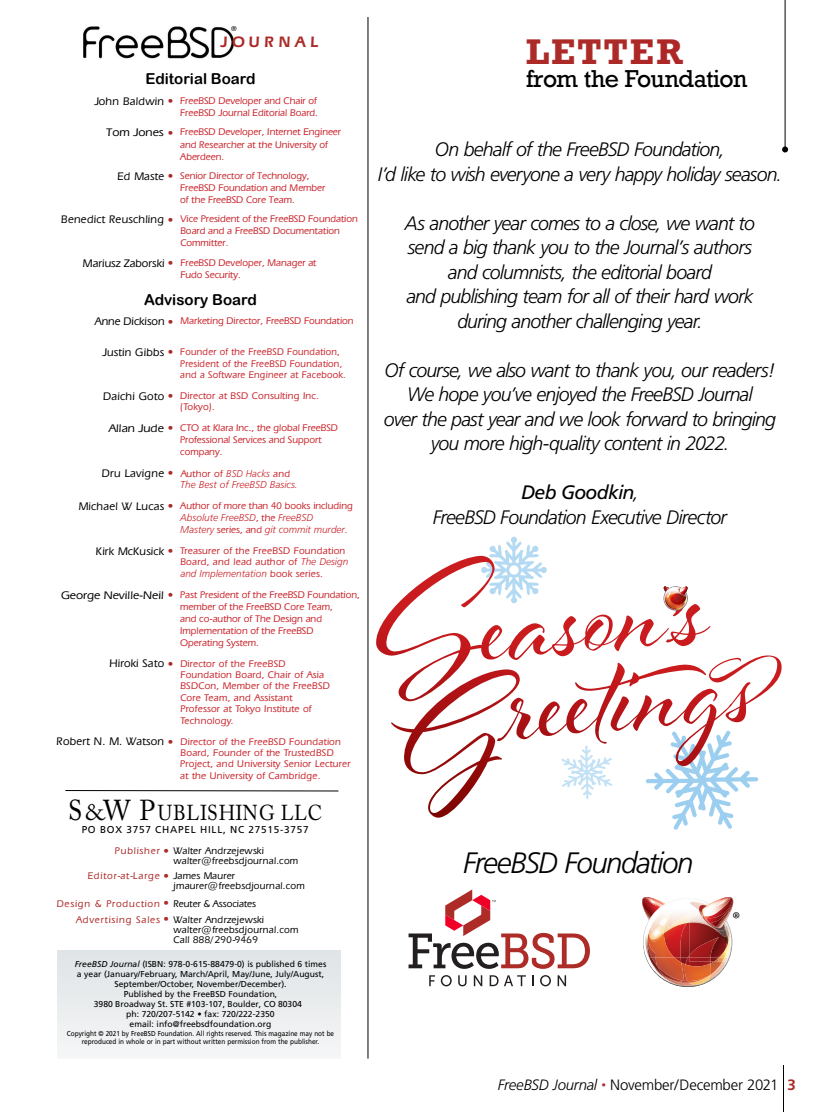
<style>
.page{position:relative;width:834px;height:1112px;background:#fff}
.page>*{position:absolute;margin:0;border:0;box-sizing:border-box;transform-origin:0 0}
.t1{font:700 33.5px "Rockwell";letter-spacing:.05em;color:#ac2b28}
.t2{font:italic 300 29.5px "Frutiger";letter-spacing:-.05em;color:#000}
.t3{font:24px "Minion Pro";color:#000}
.t4{font:23px "Rockwell";letter-spacing:-.03em;color:#000}
.t5{font:21.45px "Adobe Caslon Pro";letter-spacing:.035em;color:#000;scale:.9 1}
.t6{font:italic 300 19.5px/24.5px "Frutiger";letter-spacing:-.045em;color:#000;text-align:center}
.t7{font:600 15.75px "Eras IT Cby BT";letter-spacing:.295em;color:#ad2a28}
.t8{font:15.1px "Arial Rounded MT Bold";color:#000}
.t9{font:300 15px "Frutiger";letter-spacing:-.015em;color:#000}
.t10{font:700 14.3px "Adobe Caslon Pro";color:#ad2a28}
.t11{font:500 11.45px "Eras IT Cby BT";letter-spacing:.03em;color:#000}
.t12{font:500 10px/12.1px "Eras IT Cby BT";color:#c9252c}
.t13{font:500 10px/11.4px "Eras IT Cby BT";letter-spacing:.03em;color:#c9252c}
.t14{font:500 10px/11.4px "Eras IT Cby BT";letter-spacing:.02em;color:#c9252c}
.t15{font:500 10px/10px "Eras IT Cby BT";letter-spacing:.025em;color:#000}
.t16{font:500 10px/11.4px "Eras IT Cby BT";letter-spacing:.03em;color:#c9252c;scale:.96 1}
.t17{font:500 10px/16.1px "Eras IT Cby BT";letter-spacing:.08em;color:#ad2a28;text-align:right}
.t18{font:italic 300 10px/11.4px "Frutiger";color:#c9252c;scale:.96 1}
.t19{font:500 10px/16.1px "Eras IT Cby BT";color:#000}
.t20{font:10px "Frutiger";letter-spacing:.075em;color:#000}
.t21{font:8.6px "Frutiger";color:#000}
.t22{font:7.15px/8.6px "Frutiger";color:#000;text-align:center;scale:.9 1}
.t23{font:300 7.15px "Frutiger";color:#000}
.s1{font-size:11.45px;color:#000}
.s2{font-family:"Adobe Caslon Pro";font-weight:700;font-size:14.3px;color:#ad2a28}
.s3{font-family:"Eras IT Cby BT";font-weight:500;font-style:normal;font-size:11.45px;color:#000}
.s4{font-family:"Adobe Caslon Pro";font-weight:700;font-style:normal;font-size:14.3px;color:#ad2a28}
.s5{font-family:"Eras IT Cby BT";font-weight:500;font-style:normal}
.s6{font-family:"Frutiger";font-weight:300;font-style:italic}
.s7{font-size:28.65px}
.s8{font-size:22.9px}
.s9{font-family:"Adobe Caslon Pro";font-weight:700;font-size:14.3px}
.s10{font-style:italic}
.s11{color:#ad2727}
.s12{font-weight:400}
.s13{font-style:italic;font-size:9px;color:#ac2b28}
.s14{font-weight:700;color:#ac2b28}
</style>
<div class="page">
<hr style="left:785px;top:0;width:1px;height:150px;background:#000">
<svg style="left:782px;top:146px;width:6px;height:6px"></svg>
<div style="left:58px;top:951px;width:283px;height:107px;background:#eaedee"></div>
<svg style="left:65px;top:790px;width:274px;height:2px"></svg>
<img style="left:83px;top:26px;width:152px;height:33px">
<hr style="left:367px;top:17px;width:1px;height:1042px;background:#000">
<hr style="left:783px;top:1065px;width:1px;height:47px;background:#000">
<svg style="left:376px;top:537px;width:406px;height:293px"></svg>
<img style="left:643px;top:898px;width:1px;height:53px">
<img style="left:644px;top:897px;width:90px;height:90px">
<img style="left:651px;top:940px;width:1px;height:17px">
<img style="left:645px;top:916px;width:9px;height:22px">
<img style="left:645px;top:922px;width:6px;height:35px">
<img style="left:688px;top:975px;width:4px;height:8px">
<img style="left:692px;top:975px;width:19px;height:8px">
<img style="left:657px;top:966px;width:26px;height:16px">
<svg style="left:429px;top:975px;width:6px;height:11px"></svg>
<svg style="left:441px;top:975px;width:11px;height:11px"></svg>
<svg style="left:458px;top:975px;width:9px;height:11px"></svg>
<svg style="left:474px;top:975px;width:8px;height:11px"></svg>
<svg style="left:490px;top:975px;width:36px;height:11px"></svg>
<svg style="left:540px;top:975px;width:11px;height:11px"></svg>
<svg style="left:558px;top:975px;width:8px;height:11px"></svg>
<svg style="left:409px;top:889px;width:181px;height:80px"></svg>
<p class="t23" style="left:231px;top:25px;width:7px">®</p>
<p class="t7" style="left:221px;top:32px;width:99px">JOURNAL</p>
<p class="t8" style="left:145px;top:70px;width:112px">Editorial Board</p>
<p class="t12" style="left:94px;top:95px;width:225px;text-align:right"><span class="s1">John Baldwin</span> <span class="s2">•</span> FreeBSD Developer and Chair of<br>FreeBSD Journal Editorial Board.</p>
<p class="t12" style="left:180px;top:126px;width:162px;text-indent:-74px"><span class="s1">Tom Jones</span> <span class="s2">•</span> FreeBSD Developer, Internet Engineer and Researcher at the University of<br>Aberdeen.</p>
<p class="t12" style="left:180px;top:169px;width:147px;text-indent:-63px"><span class="s1">Ed Maste</span> <span class="s2">•</span> Senior Director of Technology,<br>FreeBSD Foundation and Member of the FreeBSD Core Team.</p>
<p class="t12" style="left:180px;top:213px;width:179px;text-indent:-119px"><span class="s1">Benedict Reuschling</span> <span class="s2">•</span> Vice President of the FreeBSD Foundation<br>Board and a FreeBSD Documentation<br>Committer.</p>
<p class="t12" style="left:180px;top:256px;width:138px;text-indent:-97px"><span class="s1">Mariusz Zaborski</span> <span class="s2">•</span> FreeBSD Developer, Manager at<br>Fudo Security.</p>
<p class="t8" style="left:144px;top:290px;width:114px">Advisory Board</p>
<p class="t12" style="left:95px;top:315px;width:260px"><span class="s1">Anne Dickison</span> <span class="s2">•</span> Marketing Director, FreeBSD Foundation</p>
<p class="t16" style="left:180px;top:346px;width:174px;text-indent:-78px"><span class="s1">Justin Gibbs</span> <span class="s2">•</span> Founder of the FreeBSD Foundation,<br>President of the FreeBSD Foundation, and a Software Engineer at Facebook.</p>
<p class="t14" style="left:180px;top:389px;width:140px;text-indent:-77px"><span class="s1">Daichi Goto</span> <span class="s2">•</span> Director at BSD Consulting Inc. (Tokyo).</p>
<p class="t12" style="left:180px;top:421px;width:159px;text-indent:-72px"><span class="s1">Allan Jude</span> <span class="s2">•</span> CTO at Klara Inc., the global FreeBSD<br>Professional Services and Support company.</p>
<p class="t18" style="left:180px;top:468px;width:124px;text-indent:-78px"><span class="s3">Dru Lavigne</span> <span class="s4">•</span> <span class="s5">Author of</span> BSD Hacks <span class="s5">and<br></span>The Best of FreeBSD Basics.</p>
<p class="t11" style="left:79px;top:499px;width:87px">Michael W Lucas</p>
<p class="t12" style="left:180px;top:499px;width:174px">Author of more than 40 books including<br><span class="s6">Absolute FreeBSD</span>, the <span class="s6">FreeBSD<br>Mastery</span> series, and <span class="s6">git commit murder</span>.</p>
<p class="t10" style="left:168px;top:498px;width:6px">•</p>
<p class="t13" style="left:180px;top:545px;width:169px;text-indent:-84px"><span class="s1">Kirk McKusick</span> <span class="s2">•</span> Treasurer of the FreeBSD Foundation<br>Board, and lead author of <span class="s6">The Design and Implementation</span> book series.</p>
<p class="t12" style="left:180px;top:588px;width:181px;text-indent:-119px"><span class="s1">George Neville-Neil</span> <span class="s2">•</span> Past President of the FreeBSD Foundation, member of the FreeBSD Core Team,<br>and co-author of The Design and Implementation of the FreeBSD<br>Operating System.</p>
<p class="t14" style="left:180px;top:657px;width:151px;text-indent:-71px"><span class="s1">Hiroki Sato</span> <span class="s2">•</span> Director of the FreeBSD<br>Foundation Board, Chair of Asia<br>BSDCon, Member of the FreeBSD<br>Core Team, and Assistant<br>Professor at Tokyo Institute of<br>Technology.</p>
<p class="t13" style="left:180px;top:735px;width:172px;text-indent:-124px"><span class="s1">Robert N. M. Watson</span> <span class="s2">•</span> Director of the FreeBSD Foundation Board, Founder of the TrustedBSD Project, and University Senior Lecturer at the University of Cambridge.</p>
<p class="t5" style="left:68px;top:800px;width:284px"><span class="s7">S</span> <span class="s8">&amp;</span><span class="s7">W P</span>UBLISHING LLC</p>
<p class="t20" style="left:82px;top:824px;width:229px">PO BOX 3757 CHAPEL HILL, NC 27515-3757</p>
<p class="t15" style="left:173px;top:845px;width:126px">Walter Andrzejewski walter@freebsdjournal.com</p>
<p class="t15" style="left:174px;top:870px;width:133px">James Maurer jmaurer@freebsdjournal.com</p>
<p class="t19" style="left:174px;top:895px;width:92px">Reuter &amp; Associates<br>Walter Andrzejewski</p>
<p class="t15" style="left:174px;top:924px;width:126px">walter@freebsdjournal.com<br>Call 888/290-9469</p>
<p class="t17" style="left:115px;top:843px;width:55px">Publisher <span class="s9">•</span></p>
<p class="t17" style="left:88px;top:868px;width:82px">Editor-at-Large <span class="s9">•</span></p>
<p class="t17" style="left:57px;top:895px;width:113px">Design &amp; Production <span class="s9">•<br></span>Advertising Sales <span class="s9">•</span></p>
<p class="t21" style="left:75px;top:959px;width:253px"><span class="s10">FreeBSD Journal</span> (ISBN: 978-0-615-88479-0) is published 6 times</p>
<p class="t21" style="left:77px;top:969px;width:249px">a year (January/February, March/April, May/June, July/August,</p>
<p class="t21" style="left:114px;top:979px;width:174px">September/October, November/December).</p>
<p class="t21" style="left:124px;top:989px;width:155px">Published by the FreeBSD Foundation,</p>
<p class="t21" style="left:94px;top:999px;width:210px">3980 Broadway St. STE #103-107, Boulder, CO 80304</p>
<p class="t21" style="left:126px;top:1009px;width:150px">ph: 720/207-5142 • fax: 720/222-2350</p>
<p class="t21" style="left:130px;top:1019px;width:143px">email: info@freebsdfoundation.org</p>
<p class="t22" style="left:67px;top:1029px;width:298px">Copyright © 2021 by FreeBSD Foundation. All rights reserved. This magazine may not be reproduced in whole or in part without written permission from the publisher.</p>
<p class="t1" style="left:526px;top:30px;width:158px">LETT<span class="s11">ER</span></p>
<p class="t4" style="left:526px;top:64px;width:223px">from the Foundation</p>
<p class="t6" style="left:378px;top:137px;width:406px">On behalf of the FreeBSD Foundation,<br>I’d like to wish everyone a very happy holiday season.</p>
<p class="t6" style="left:405px;top:211px;width:352px">As another year comes to a close, we want to send a big thank you to the Journal’s authors and columnists, the editorial board<br>and publishing team for all of their hard work during another challenging year.</p>
<p class="t6" style="left:384px;top:358px;width:394px">Of course, we also want to thank you, our readers!<br>We hope you’ve enjoyed the FreeBSD Journal<br>over the past year and we look forward to bringing you more high-quality content in 2022.</p>
<p class="t6" style="left:433px;top:480px;width:296px"><span class="s12">Deb Goodkin</span>,<br>FreeBSD Foundation Executive Director</p>
<p class="t2" style="left:463px;top:846px;width:232px">FreeBSD Foundation</p>
<p class="t3" style="left:732px;top:904px;width:9px">®</p>
<h3 class="t9" style="left:498px;top:1077px;width:300px"><span class="s10">FreeBSD Journal</span> <span class="s13">•</span> November/December 2021 <span class="s14">3</span></h3>
</div>
